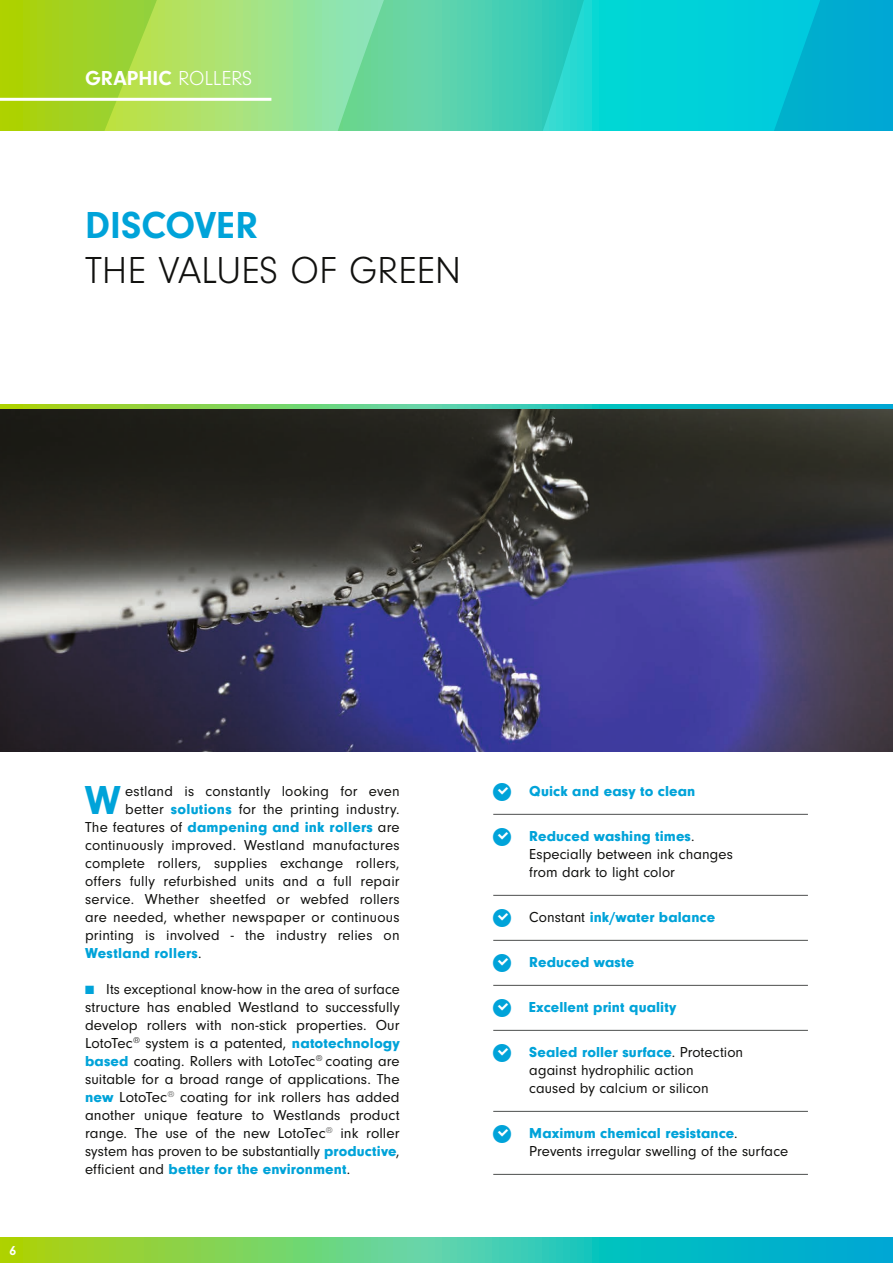
<style>
.page{position:relative;width:893px;height:1263px;background:#fff}
.page>*{position:absolute;margin:0;border:0;box-sizing:border-box;transform-origin:0 0}
.t1{font:700 42px "Neuzeit Gro";color:#00a3d9}
.t2{font:300 39px "Neuzeit Gro";letter-spacing:-.005em;color:#11110f}
.t3{font:700 39px "Neuzeit Gro";letter-spacing:.005em;color:#00a3d9}
.t4{font:700 21px "Neuzeit Gro";letter-spacing:.005em;color:#fff}
.t5{font:15px/18px "Neuzeit Gro";letter-spacing:.01em;color:#11110f}
.t6{font:900 15px "Neuzeit Gro";letter-spacing:.01em;color:#00a3d9}
.t7{font:700 13.5px "Neuzeit Gro";color:#fff}
.s1{font-weight:300}
.s2{font-weight:900;color:#00a3d9}
.s3{font-weight:400;color:#11110f}
.s4{color:#00a3d9}
</style>
<div class="page">
<svg style="left:0;top:1237px;width:893px;height:26px;background:#4bc88d"></svg>
<svg style="left:0;top:405px;width:893px;height:4px;background:#4bc88d"></svg>
<svg style="left:0;top:0;width:893px;height:130px;background:#55d19b"></svg>
<img style="left:0;top:409px;width:893px;height:342px">
<hr style="left:493px;top:814px;width:315px;height:1px;background:#4d4f4e">
<hr style="left:493px;top:895px;width:315px;height:1px;background:#4d4f4e">
<hr style="left:493px;top:940px;width:315px;height:1px;background:#4d4f4e">
<hr style="left:493px;top:985px;width:315px;height:1px;background:#4d4f4e">
<hr style="left:493px;top:1030px;width:315px;height:1px;background:#4d4f4e">
<hr style="left:493px;top:1111px;width:315px;height:1px;background:#4d4f4e">
<hr style="left:493px;top:1174px;width:315px;height:1px;background:#4d4f4e">
<hr style="left:0;top:98px;width:271px;height:3px;background:#fff">
<h3 class="t4" style="left:85px;top:66px;width:169px">GRAPHIC <span class="s1">ROLLERS</span></h3>
<h2 class="t3" style="left:85px;top:203px;width:175px">DISCOVER</h2>
<h2 class="t2" style="left:85px;top:250px;width:378px">THE VALUES OF GREEN</h2>
<p class="t7" style="left:9px;top:1243px;width:8px">6</p>
<h1 class="t1" style="left:85px;top:777px;width:37px">W</h1>
<p class="t5" style="left:125px;top:782px;width:276px">estland is constantly looking for even</p>
<p class="t5" style="left:125px;top:800px;width:276px">better <span class="s2">solutions</span> for the printing industry.</p>
<p class="t6" style="left:85px;top:819px;width:316px"><span class="s3">The features of</span> dampening and ink rollers <span class="s3">are</span></p>
<p class="t5" style="left:85px;top:836px;width:316px">continuously improved. Westland manufactures</p>
<p class="t5" style="left:85px;top:854px;width:316px">complete rollers, supplies exchange rollers,</p>
<p class="t5" style="left:85px;top:872px;width:316px">offers fully refurbished units and a full repair</p>
<p class="t5" style="left:85px;top:890px;width:316px">service. Whether sheetfed or webfed rollers</p>
<p class="t5" style="left:85px;top:908px;width:316px">are needed, whether newspaper or continuous</p>
<p class="t5" style="left:85px;top:926px;width:316px">printing is involved - the industry relies on</p>
<p class="t6" style="left:85px;top:945px;width:118px">Westland rollers<span class="s3">.</span></p>
<p class="t5" style="left:85px;top:980px;width:316px;text-align:justify"><span class="s4">■</span> Its exceptional know-how in the area of surface structure has enabled Westland to successfully develop rollers with non-stick properties. Our LotoTec<sup>®</sup> system is a patented, <span class="s2">natotechnology based</span> coating. Rollers with LotoTec<sup>®</sup> coating are suitable for a broad range of applications. The <span class="s2">new</span> LotoTec<sup>®</sup> coating for ink rollers has added another unique feature to Westlands product range. The use of the new LotoTec<sup>®</sup> ink roller system has proven to be substantially <span class="s2">productive</span>, efficient and <span class="s2">better for the environment</span>.</p>
<p class="t6" style="left:529px;top:783px;width:168px">Quick and easy to clean</p>
<p class="t5" style="left:529px;top:827px;width:205px"><span class="s2">Reduced washing times</span>.<br>Especially between ink changes from dark to light color</p>
<p class="t6" style="left:529px;top:909px;width:187px"><span class="s3">Constant</span> ink/water balance</p>
<p class="t6" style="left:529px;top:954px;width:106px">Reduced waste</p>
<p class="t6" style="left:529px;top:999px;width:149px">Excellent print quality</p>
<p class="t5" style="left:529px;top:1043px;width:215px"><span class="s2">Sealed roller surface</span>. Protection against hydrophilic action caused by calcium or silicon</p>
<p class="t5" style="left:529px;top:1124px;width:260px"><span class="s2">Maximum chemical resistance</span>.<br>Prevents irregular swelling of the surface</p>
</div>
